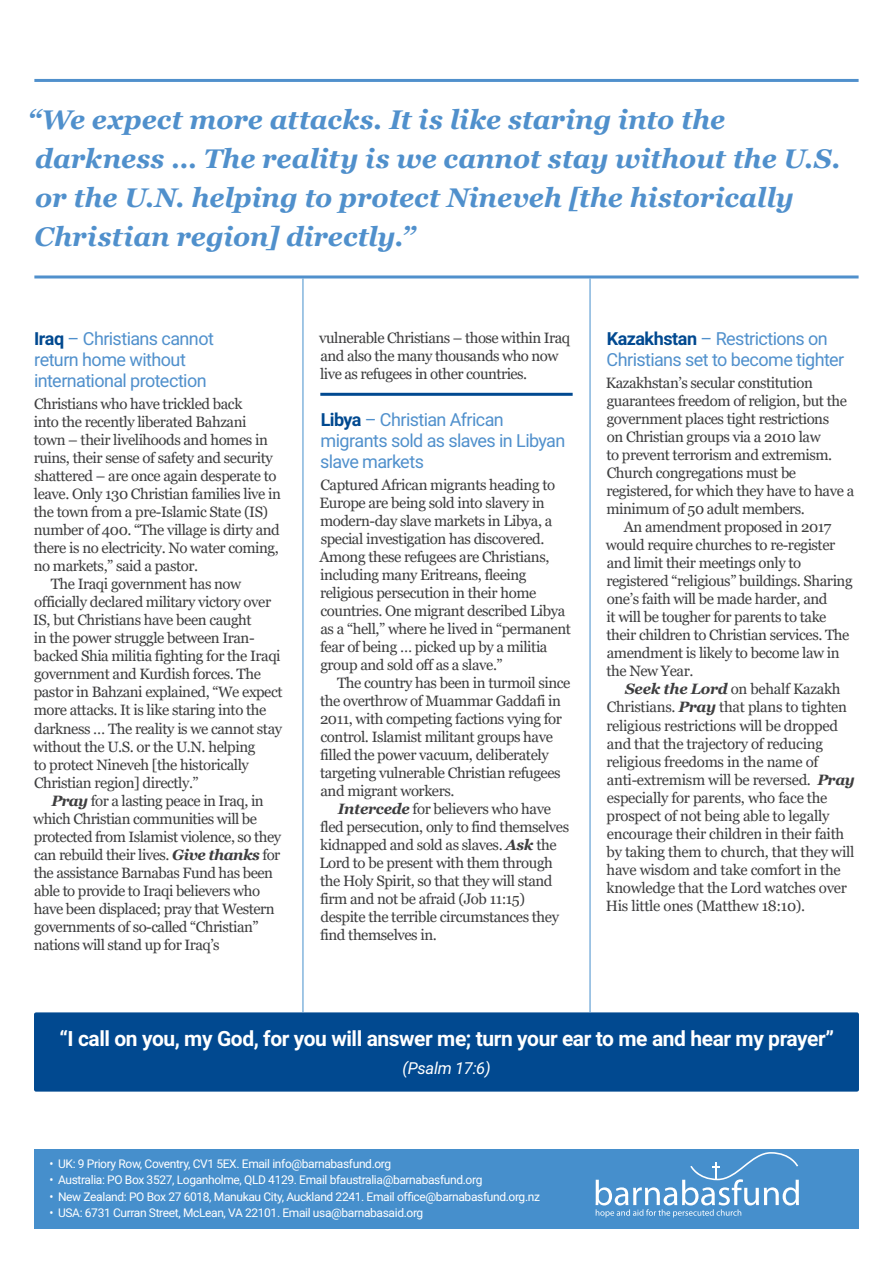
<style>
.page{position:relative;width:893px;height:1263px;background:#fff}
.page>*{position:absolute;margin:0;border:0;box-sizing:border-box;transform-origin:0 0}
.t1{font:italic 700 27px/39px "Georgia";letter-spacing:-.005em;color:#5090cc}
.t2{font:700 21px "Roboto";letter-spacing:-.02em;color:#fff}
.t3{font:18px/21px "Roboto";letter-spacing:-.035em;color:#5090cc}
.t4{font:italic 16.5px "Roboto";letter-spacing:-.02em;color:#fff}
.t5{font:15px/18px "Georgia";letter-spacing:-.03em;color:#3e3e3f}
.t6{font:12px "Roboto";letter-spacing:-.03em;color:#fff}
.s1{font-weight:700;color:#014990}
.s2{font-weight:700;font-style:italic}
</style>
<div class="page">
<div style="left:34px;top:1150px;width:825px;height:79px;background:#468fcc"></div>
<svg style="left:596px;top:1152px;width:203px;height:65px"></svg>
<div style="left:34px;top:1012px;width:825px;height:79px;background:#014990;border-radius:2px"></div>
<hr style="left:320px;top:393px;width:253px;height:3px;background:#014990">
<hr style="left:34px;top:79px;width:825px;height:3px;background:#5090cc">
<hr style="left:34px;top:275px;width:825px;height:3px;background:#5090cc">
<hr style="left:590px;top:279px;width:1px;height:733px;background:#468fcc">
<hr style="left:303px;top:279px;width:1px;height:733px;background:#468fcc">
<h1 class="t1" style="left:27px;top:100px;width:815px">“We expect more attacks. It is like staring into the darkness … The reality is we cannot stay without the U.S. or the U.N. helping to protect Nineveh [the historically Christian region] directly.”</h1>
<p class="t3" style="left:34px;top:328px;width:181px"><span class="s1">Iraq</span> – Christians cannot return home without international protection</p>
<p class="t5" style="left:34px;top:396px;width:210px">Christians who have trickled back</p>
<p class="t5" style="left:34px;top:414px;width:214px">into the recently liberated Bahzani</p>
<p class="t5" style="left:34px;top:432px;width:236px">town – their livelihoods and homes in</p>
<p class="t5" style="left:34px;top:450px;width:241px">ruins, their sense of safety and security</p>
<p class="t5" style="left:34px;top:468px;width:244px">shattered – are once again desperate to</p>
<p class="t5" style="left:34px;top:486px;width:249px">leave. Only 130 Christian families live in</p>
<p class="t5" style="left:34px;top:504px;width:236px">the town from a pre-Islamic State (IS)</p>
<p class="t5" style="left:34px;top:522px;width:248px">number of 400. “The village is dirty and</p>
<p class="t5" style="left:34px;top:540px;width:247px">there is no electricity. No water coming,</p>
<p class="t5" style="left:34px;top:558px;width:166px">no markets,” said a pastor.</p>
<p class="t5" style="left:51px;top:576px;width:192px">The Iraqi government has now</p>
<p class="t5" style="left:34px;top:594px;width:238px">officially declared military victory over</p>
<p class="t5" style="left:33px;top:612px;width:220px">IS, but Christians have been caught</p>
<p class="t5" style="left:34px;top:630px;width:222px">in the power struggle between Iran-</p>
<p class="t5" style="left:34px;top:648px;width:248px">backed Shia militia fighting for the Iraqi</p>
<p class="t5" style="left:34px;top:666px;width:228px">government and Kurdish forces. The</p>
<p class="t5" style="left:34px;top:684px;width:250px">pastor in Bahzani explained, “We expect</p>
<p class="t5" style="left:34px;top:702px;width:234px">more attacks. It is like staring into the</p>
<p class="t5" style="left:34px;top:720px;width:249px">darkness … The reality is we cannot stay</p>
<p class="t5" style="left:33px;top:738px;width:224px">without the U.S. or the U.N. helping</p>
<p class="t5" style="left:34px;top:756px;width:217px">to protect Nineveh [the historically</p>
<p class="t5" style="left:34px;top:774px;width:166px">Christian region] directly.”</p>
<p class="t5" style="left:51px;top:792px;width:214px"><span class="s2">Pray</span> for a lasting peace in Iraq, in</p>
<p class="t5" style="left:33px;top:810px;width:225px">which Christian communities will be</p>
<p class="t5" style="left:34px;top:828px;width:249px">protected from Islamist violence, so they</p>
<p class="t5" style="left:34px;top:846px;width:248px">can rebuild their lives. <span class="s2">Give thanks</span> for</p>
<p class="t5" style="left:34px;top:864px;width:241px">the assistance Barnabas Fund has been</p>
<p class="t5" style="left:34px;top:882px;width:227px">able to provide to Iraqi believers who</p>
<p class="t5" style="left:34px;top:900px;width:242px">have been displaced; pray that Western</p>
<p class="t5" style="left:34px;top:918px;width:226px">governments of so-called “Christian”</p>
<p class="t5" style="left:34px;top:936px;width:188px">nations will stand up for Iraq’s</p>
<p class="t5" style="left:319px;top:329px;width:252px">vulnerable Christians – those within Iraq and also the many thousands who now live as refugees in other countries.</p>
<p class="t3" style="left:320px;top:408px;width:247px"><span class="s1">Libya</span> – Christian African migrants sold as slaves in Libyan slave markets</p>
<p class="t5" style="left:320px;top:476px;width:253px">Captured African migrants heading to Europe are being sold into slavery in modern-day slave markets in Libya, a special investigation has discovered.<br>Among these refugees are Christians, including many Eritreans, fleeing religious persecution in their home countries. One migrant described Libya as a “hell,” where he lived in “permanent fear of being … picked up by a militia group and sold off as a slave.”</p>
<p class="t5" style="left:320px;top:674px;width:252px;text-indent:17px">The country has been in turmoil since the overthrow of Muammar Gaddafi in 2011, with competing factions vying for control. Islamist militant groups have filled the power vacuum, deliberately targeting vulnerable Christian refugees and migrant workers.</p>
<p class="t5" style="left:320px;top:800px;width:251px;text-indent:18px"><span class="s2">Intercede</span> for believers who have fled persecution, only to find themselves kidnapped and sold as slaves. <span class="s2">Ask</span> the Lord to be present with them through the Holy Spirit, so that they will stand firm and not be afraid (Job 11:15) despite the terrible circumstances they find themselves in.</p>
<p class="t3" style="left:607px;top:328px;width:239px"><span class="s1">Kazakhstan</span> – Restrictions on<br>Christians set to become tighter</p>
<p class="t5" style="left:606px;top:375px;width:209px">Kazakhstan’s secular constitution</p>
<p class="t5" style="left:607px;top:393px;width:242px">guarantees freedom of religion, but the</p>
<p class="t5" style="left:607px;top:411px;width:224px">government places tight restrictions</p>
<p class="t5" style="left:607px;top:429px;width:215px">on Christian groups via a 2010 law</p>
<p class="t5" style="left:606px;top:447px;width:227px">to prevent terrorism and extremism.</p>
<p class="t5" style="left:607px;top:465px;width:191px">Church congregations must be</p>
<p class="t5" style="left:606px;top:483px;width:249px">registered, for which they have to have a</p>
<p class="t5" style="left:606px;top:501px;width:200px">minimum of 50 adult members.</p>
<p class="t5" style="left:624px;top:519px;width:209px">An amendment proposed in 2017</p>
<p class="t5" style="left:606px;top:537px;width:231px">would require churches to re-register</p>
<p class="t5" style="left:607px;top:555px;width:196px">and limit their meetings only to</p>
<p class="t5" style="left:606px;top:573px;width:248px">registered “religious” buildings. Sharing</p>
<p class="t5" style="left:607px;top:591px;width:222px">one’s faith will be made harder, and</p>
<p class="t5" style="left:606px;top:609px;width:221px">it will be tougher for parents to take</p>
<p class="t5" style="left:606px;top:627px;width:245px">their children to Christian services. The</p>
<p class="t5" style="left:607px;top:645px;width:234px">amendment is likely to become law in</p>
<p class="t5" style="left:606px;top:663px;width:89px">the New Year.</p>
<p class="t5" style="left:625px;top:681px;width:217px"><span class="s2">Seek the Lord</span> on behalf Kazakh</p>
<p class="t5" style="left:607px;top:699px;width:242px">Christians. <span class="s2">Pray</span> that plans to tighten</p>
<p class="t5" style="left:606px;top:717px;width:233px">religious restrictions will be dropped</p>
<p class="t5" style="left:607px;top:735px;width:218px">and that the trajectory of reducing</p>
<p class="t5" style="left:606px;top:753px;width:213px">religious freedoms in the name of</p>
<p class="t5" style="left:607px;top:771px;width:250px">anti-extremism will be reversed. <span class="s2">Pray</span></p>
<p class="t5" style="left:607px;top:789px;width:222px">especially for parents, who face the</p>
<p class="t5" style="left:606px;top:807px;width:225px">prospect of not being able to legally</p>
<p class="t5" style="left:607px;top:825px;width:239px">encourage their children in their faith</p>
<p class="t5" style="left:607px;top:843px;width:249px">by taking them to church, that they will</p>
<p class="t5" style="left:607px;top:861px;width:236px">have wisdom and take comfort in the</p>
<p class="t5" style="left:607px;top:879px;width:242px">knowledge that the Lord watches over</p>
<p class="t5" style="left:606px;top:897px;width:201px">His little ones (Matthew 18:10).</p>
<h2 class="t2" style="left:59px;top:1023px;width:776px">“I call on you, my God, for you will answer me; turn your ear to me and hear my prayer”</h2>
<p class="t4" style="left:402px;top:1056px;width:90px">(Psalm 17:6)</p>
<p class="t6" style="left:50px;top:1155px;width:343px">• UK: 9 Priory Row, Coventry, CV1 5EX. Email info@barnabasfund.org</p>
<p class="t6" style="left:50px;top:1172px;width:434px">• Australia: PO Box 3527, Loganholme, QLD 4129. Email bfaustralia@barnabasfund.org</p>
<p class="t6" style="left:50px;top:1188px;width:492px">• New Zealand: PO Box 27 6018, Manukau City, Auckland 2241. Email office@barnabasfund.org.nz</p>
<p class="t6" style="left:50px;top:1205px;width:375px">• USA: 6731 Curran Street, McLean, VA 22101. Email usa@barnabasaid.org</p>
</div>
